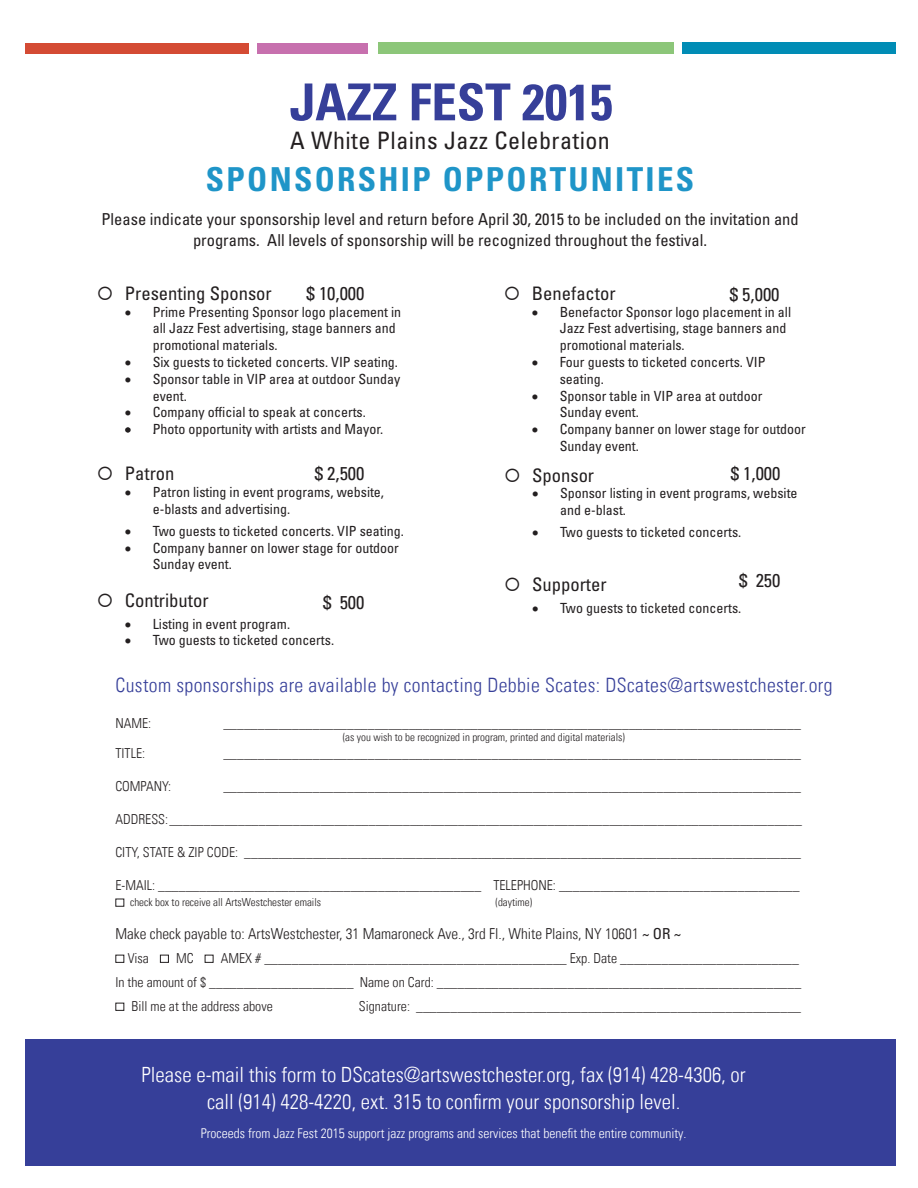
<style>
.page{position:relative;width:918px;height:1188px;background:#fff}
.page>*{position:absolute;margin:0;border:0;box-sizing:border-box;transform-origin:0 0}
.Heading_4{font:700 condensed 51px "Univers LT Pro";color:#363f99}
.Heading_1{font:700 condensed 33px "Univers LT Pro";letter-spacing:.07em;color:#1f95c8}
.t1{font:condensed 24px "Univers LT Pro";letter-spacing:.02em;color:#231f20}
.t2{font:21px "Univers Com 47 Light Cond";color:#fff}
.t3{font:19.8px "Univers Com 47 Light Cond";letter-spacing:.02em;color:#363f99}
.t4{font:condensed 18.6px "Univers LT Pro";color:#231f20}
.t5{font:condensed 16.5px/20.7px "Univers LT Pro";color:#231f20;text-align:center}
.t6{font:15.15px "Univers Com 47 Light Cond";color:#231f20}
.t7{font:condensed 13.95px/16.8px "Univers LT Pro";color:#231f20}
.t8{font:13.8px "Univers Com 47 Light Cond";color:#231f20}
.t9{font:13.5px "Univers Com 47 Light Cond";color:#fff}
.t10{font:10.95px "Univers Com 47 Light Cond";color:#231f20}
.s1{font-family:"Univers LT Pro";font-stretch:condensed}
</style>
<div class="page">
<div style="left:25px;top:1040px;width:870px;height:126px;background:#363f99"></div>
<div style="left:115px;top:955px;width:9px;height:8px;border:1px solid #231f20"></div>
<div style="left:160px;top:955px;width:9px;height:8px;border:1px solid #231f20"></div>
<div style="left:205px;top:955px;width:8px;height:8px;border:1px solid #231f20"></div>
<div style="left:115px;top:1003px;width:9px;height:8px;border:1px solid #231f20"></div>
<div style="left:115px;top:899px;width:9px;height:8px;border:1px solid #231f20"></div>
<div style="left:257px;top:43px;width:111px;height:11px;background:#c770ae"></div>
<div style="left:25px;top:43px;width:223px;height:11px;background:#d44b34"></div>
<div style="left:378px;top:43px;width:296px;height:11px;background:#8cc679"></div>
<div style="left:682px;top:43px;width:213px;height:11px;background:#008cb5"></div>
<p class="Heading_4" style="left:290px;top:71px;width:324px">JAZZ FEST 2015</p>
<p class="t1" style="left:290px;top:125px;width:321px">A White Plains Jazz Celebration</p>
<p class="Heading_1" style="left:206px;top:159px;width:490px">SPONSORSHIP OPPORTUNITIES</p>
<p class="t5" style="left:101px;top:209px;width:699px">Please indicate your sponsorship level and return before April 30, 2015 to be included on the invitation and programs. All levels of sponsorship will be recognized throughout the festival.</p>
<p class="t4" style="left:307px;top:281px;width:59px">$ 10,000</p>
<p class="t4" style="left:97px;top:282px;width:176px">○ Presenting Sponsor</p>
<p class="t7" style="left:153px;top:303px;width:250px;text-indent:-28px">• Prime Presenting Sponsor logo placement in all Jazz Fest advertising, stage banners and promotional materials.</p>
<p class="t7" style="left:125px;top:353px;width:275px">• Six guests to ticketed concerts. VIP seating.</p>
<p class="t7" style="left:153px;top:370px;width:249px;text-indent:-28px">• Sponsor table in VIP area at outdoor Sunday event.</p>
<p class="t7" style="left:125px;top:404px;width:243px">• Company official to speak at concerts.</p>
<p class="t7" style="left:125px;top:421px;width:260px">• Photo opportunity with artists and Mayor.</p>
<p class="t7" style="left:153px;top:421px;width:5px">.</p>
<p class="t4" style="left:97px;top:462px;width:79px">○ Patron</p>
<p class="t7" style="left:153px;top:484px;width:233px;text-indent:-28px">• Patron listing in event programs, website, e-blasts and advertising.</p>
<p class="t7" style="left:125px;top:522px;width:281px">• Two guests to ticketed concerts. VIP seating.</p>
<p class="t7" style="left:153px;top:539px;width:248px;text-indent:-28px">• Company banner on lower stage for outdoor<br>Sunday event.</p>
<p class="t4" style="left:97px;top:588px;width:113px">○ Contributor</p>
<p class="t7" style="left:125px;top:615px;width:167px">• Listing in event program.</p>
<p class="t7" style="left:125px;top:632px;width:211px">• Two guests to ticketed concerts.</p>
<p class="t4" style="left:315px;top:462px;width:51px">$ 2,500</p>
<p class="t4" style="left:323px;top:591px;width:43px">$ 500</p>
<p class="t4" style="left:504px;top:282px;width:113px">○ Benefactor</p>
<p class="t7" style="left:560px;top:303px;width:233px;text-indent:-28px">• Benefactor Sponsor logo placement in all<br>Jazz Fest advertising, stage banners and promotional materials.</p>
<p class="t7" style="left:560px;top:353px;width:207px;text-indent:-28px">• Four guests to ticketed concerts. VIP seating.</p>
<p class="t7" style="left:560px;top:387px;width:204px;text-indent:-28px">• Sponsor table in VIP area at outdoor<br>Sunday event.</p>
<p class="t7" style="left:560px;top:421px;width:248px;text-indent:-28px">• Company banner on lower stage for outdoor<br>Sunday event.</p>
<p class="t4" style="left:730px;top:283px;width:51px">$ 5,000</p>
<p class="t4" style="left:731px;top:462px;width:51px">$ 1,000</p>
<p class="t4" style="left:504px;top:463px;width:92px">○ Sponsor</p>
<p class="t7" style="left:560px;top:485px;width:239px;text-indent:-28px">• Sponsor listing in event programs, website and e-blast.</p>
<p class="t7" style="left:532px;top:524px;width:211px">• Two guests to ticketed concerts.</p>
<p class="t4" style="left:504px;top:573px;width:104px">○ Supporter</p>
<p class="t7" style="left:532px;top:600px;width:211px">• Two guests to ticketed concerts.</p>
<p class="t4" style="left:739px;top:569px;width:43px">$ 250</p>
<p class="t3" style="left:115px;top:673px;width:719px">Custom sponsorships are available by contacting Debbie Scates: DScates@artswestchester.org</p>
<p class="t8" style="left:115px;top:715px;width:37px">NAME:</p>
<p class="t8" style="left:223px;top:715px;width:579px">____________________________________________________________________________________</p>
<p class="t10" style="left:343px;top:731px;width:284px">(as you wish to be recognized in program, printed and digital materials)</p>
<p class="t8" style="left:115px;top:745px;width:31px">TITLE:</p>
<p class="t8" style="left:223px;top:745px;width:579px">____________________________________________________________________________________</p>
<p class="t8" style="left:115px;top:778px;width:57px">COMPANY:</p>
<p class="t8" style="left:223px;top:778px;width:579px">____________________________________________________________________________________</p>
<p class="t8" style="left:115px;top:811px;width:688px">ADDRESS:____________________________________________________________________________________________</p>
<p class="t8" style="left:115px;top:844px;width:687px">CITY, STATE &amp; ZIP CODE: _________________________________________________________________________________</p>
<p class="t8" style="left:115px;top:877px;width:686px">E-MAIL: _______________________________________________ TELEPHONE: ___________________________________</p>
<p class="t10" style="left:130px;top:896px;width:193px">check box to receive all ArtsWestchester emails</p>
<p class="t10" style="left:496px;top:896px;width:38px">(daytime)</p>
<p class="t6" style="left:115px;top:924px;width:568px">Make check payable to: ArtsWestchester, 31 Mamaroneck Ave., 3rd Fl., White Plains, NY 10601 <span class="s1">~ OR ~</span></p>
<p class="t8" style="left:128px;top:950px;width:23px">Visa</p>
<p class="t8" style="left:176px;top:950px;width:19px">MC</p>
<p class="t8" style="left:221px;top:950px;width:580px">AMEX # ____________________________________________ Exp. Date __________________________</p>
<p class="t8" style="left:115px;top:974px;width:687px">In the amount of $ _____________________ Name on Card: _____________________________________________________</p>
<p class="t8" style="left:132px;top:998px;width:143px">Bill me at the address above</p>
<p class="t8" style="left:359px;top:998px;width:444px">Signature: ________________________________________________________</p>
<p class="t2" style="left:142px;top:1062px;width:606px">Please e-mail this form to DScates@artswestchester.org, fax (914) 428-4306, or</p>
<p class="t2" style="left:207px;top:1089px;width:475px">call (914) 428-4220, ext. 315 to confirm your sponsorship level.</p>
<p class="t9" style="left:201px;top:1125px;width:487px">Proceeds from Jazz Fest 2015 support jazz programs and services that benefit the entire community.</p>
</div>
